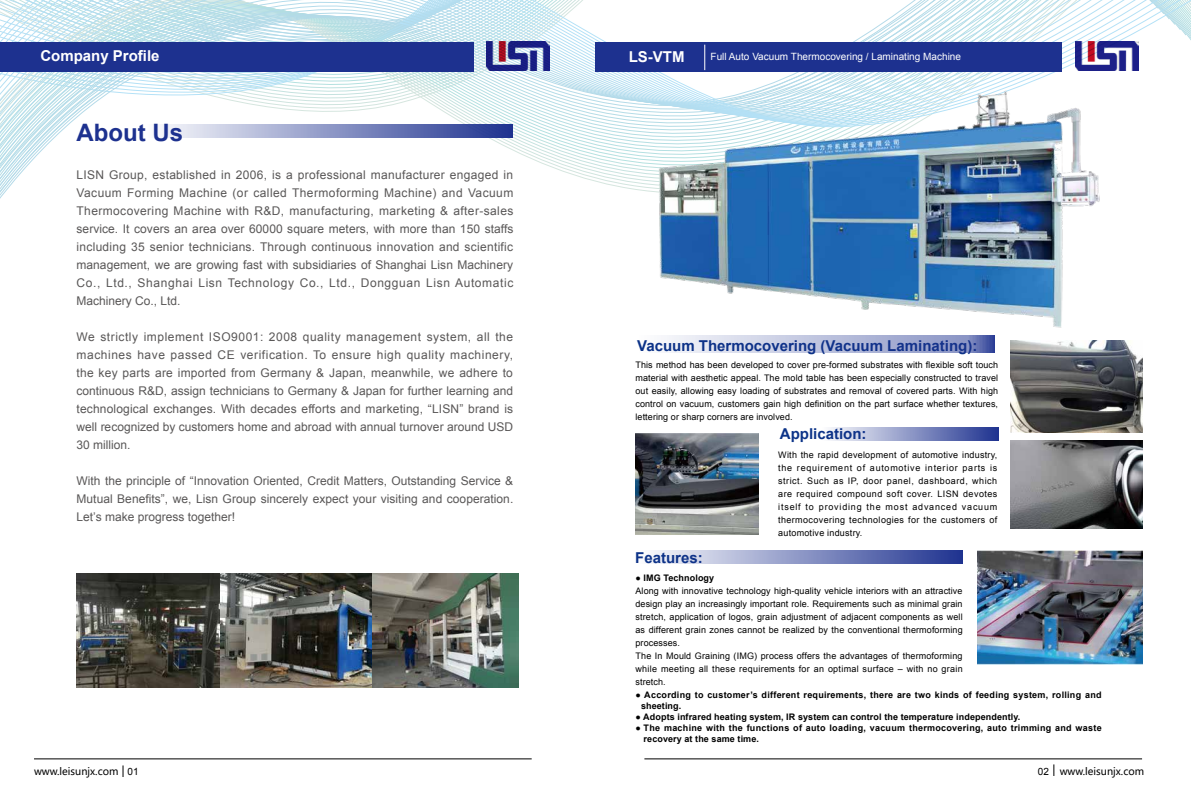
<style>
.page{position:relative;width:1191px;height:808px;background:#fff}
.page>*{position:absolute;margin:0;border:0;box-sizing:border-box;transform-origin:0 0}
.t1{font:700 24px "Arial";color:#1d318f}
.t2{font:700 15px "Arial";color:#0c3388}
.t3{font:700 15px "Arial";color:#fff}
.t4{font:12px/18px "Arial";color:#595757;text-align:justify}
.t5{font:10px "Arial";color:#fff}
.t6{font:10px "Microsoft Ya Hei";color:#000}
.t7{font:9px/13px "Arial";letter-spacing:.015em;color:#000;text-align:justify}
.t8{font:700 9px/11px "Arial";letter-spacing:.03em;color:#000}
.t9{font:700 9px "Arial";letter-spacing:.01em;color:#000}
.s1{font-family:"Arial"}
</style>
<div class="page">
<svg style="left:0;top:0;width:1191px;height:199px"></svg>
<div style="left:0;top:42px;width:473px;height:29px;background:#1d318f"></div>
<div style="left:595px;top:42px;width:467px;height:29px;background:#1d318f"></div>
<svg style="left:704px;top:45px;width:1px;height:25px"></svg>
<hr style="left:34px;top:759px;width:497px;height:1px;background:#000">
<hr style="left:644px;top:759px;width:498px;height:1px;background:#000">
<svg style="left:145px;top:124px;width:368px;height:13px;background:#8e98c7"></svg>
<img style="left:652px;top:85px;width:451px;height:243px">
<img style="left:1010px;top:341px;width:132px;height:91px">
<img style="left:1010px;top:440px;width:132px;height:88px">
<img style="left:635px;top:434px;width:123px;height:100px">
<svg style="left:830px;top:427px;width:168px;height:13px;background:#8993c4"></svg>
<svg style="left:651px;top:550px;width:311px;height:14px;background:#8994c4"></svg>
<img style="left:977px;top:550px;width:165px;height:115px">
<img style="left:486px;top:42px;width:63px;height:28px">
<img style="left:1075px;top:42px;width:63px;height:28px">
<svg style="left:123px;top:765px;width:1px;height:12px"></svg>
<svg style="left:1053px;top:764px;width:1px;height:12px"></svg>
<img style="left:77px;top:573px;width:144px;height:114px">
<img style="left:221px;top:573px;width:151px;height:114px">
<img style="left:372px;top:573px;width:147px;height:114px">
<svg style="left:667px;top:336px;width:328px;height:17px;background:#b6bcda"></svg>
<p class="t3" style="left:40px;top:46px;width:121px">Company Profile</p>
<p class="t5" style="left:710px;top:50px;width:252px">Full Auto Vacuum Thermocovering / Laminating Machine</p>
<p class="t3" style="left:628px;top:47px;width:57px">LS-VTM</p>
<h1 class="t1" style="left:77px;top:116px;width:108px">About Us</h1>
<p class="t4" style="left:77px;top:166px;width:438px">LISN Group, established in 2006, is a professional manufacturer engaged in Vacuum Forming Machine (or called Thermoforming Machine) and Vacuum Thermocovering Machine with R&amp;D, manufacturing, marketing &amp; after-sales service. It covers an area over 60000 square meters, with more than 150 staffs including 35 senior technicians. Through continuous innovation and scientific management, we are growing fast with subsidiaries of Shanghai Lisn Machinery Co., Ltd., Shanghai Lisn Technology Co., Ltd., Dongguan Lisn Automatic Machinery Co., Ltd.</p>
<p class="t4" style="left:77px;top:328px;width:438px">We strictly implement ISO9001: 2008 quality management system, all the machines have passed CE verification. To ensure high quality machinery, the key parts are imported from Germany &amp; Japan, meanwhile, we adhere to continuous R&amp;D, assign technicians to Germany &amp; Japan for further learning and technological exchanges. With decades efforts and marketing, “LISN” brand is well recognized by customers home and abroad with annual turnover around USD 30 million.</p>
<p class="t4" style="left:77px;top:472px;width:438px">With the principle of “Innovation Oriented, Credit Matters, Outstanding Service &amp; Mutual Benefits”, we, Lisn Group sincerely expect your visiting and cooperation.<br>Let’s make progress together!</p>
<p class="t2" style="left:637px;top:335px;width:342px">Vacuum Thermocovering (Vacuum Laminating):</p>
<p class="t7" style="left:635px;top:358px;width:364px">This method has been developed to cover pre-formed substrates with flexible soft touch material with aesthetic appeal. The mold table has been especially constructed to travel out easily, allowing easy loading of substrates and removal of covered parts. With high control on vacuum, customers gain high definition on the part surface whether textures, lettering or sharp corners are involved.</p>
<p class="t2" style="left:635px;top:547px;width:69px">Features:</p>
<p class="t2" style="left:780px;top:424px;width:88px">Application:</p>
<p class="t7" style="left:778px;top:448px;width:221px">With the rapid development of automotive industry, the requirement of automotive interior parts is strict. Such as IP, door panel, dashboard, which are required compound soft cover. LISN devotes itself to providing the most advanced vacuum thermocovering technologies for the customers of automotive industry.</p>
<p class="t9" style="left:635px;top:572px;width:80px">● IMG Technology</p>
<p class="t7" style="left:635px;top:584px;width:329px;text-align:left">Along with innovative technology high-quality vehicle interiors with an attractive design play an increasingly important role. Requirements such as minimal grain stretch, application of logos, grain adjustment of adjacent components as well as different grain zones cannot be realized by the conventional thermoforming processes.<br>The In Mould Graining (IMG) process offers the advantages of thermoforming while meeting all these requirements for an optimal surface – with no grain stretch.</p>
<p class="t8" style="left:641px;top:690px;width:462px;text-indent:-6px">● According to customer’s different requirements, there are two kinds of feeding system, rolling and sheeting.</p>
<p class="t9" style="left:635px;top:711px;width:386px">● Adopts infrared heating system, IR system can control the temperature independently.</p>
<p class="t8" style="left:643px;top:723px;width:459px;text-indent:-8px">● The machine with the functions of auto loading, vacuum thermocovering, auto trimming and waste recovery at the same time.</p>
<p class="t6" style="left:34px;top:764px;width:106px">www.leisunjx.com <span class="s1">01</span></p>
<p class="t6" style="left:1038px;top:764px;width:108px"><span class="s1">02</span> www.leisunjx.com</p>
</div>
